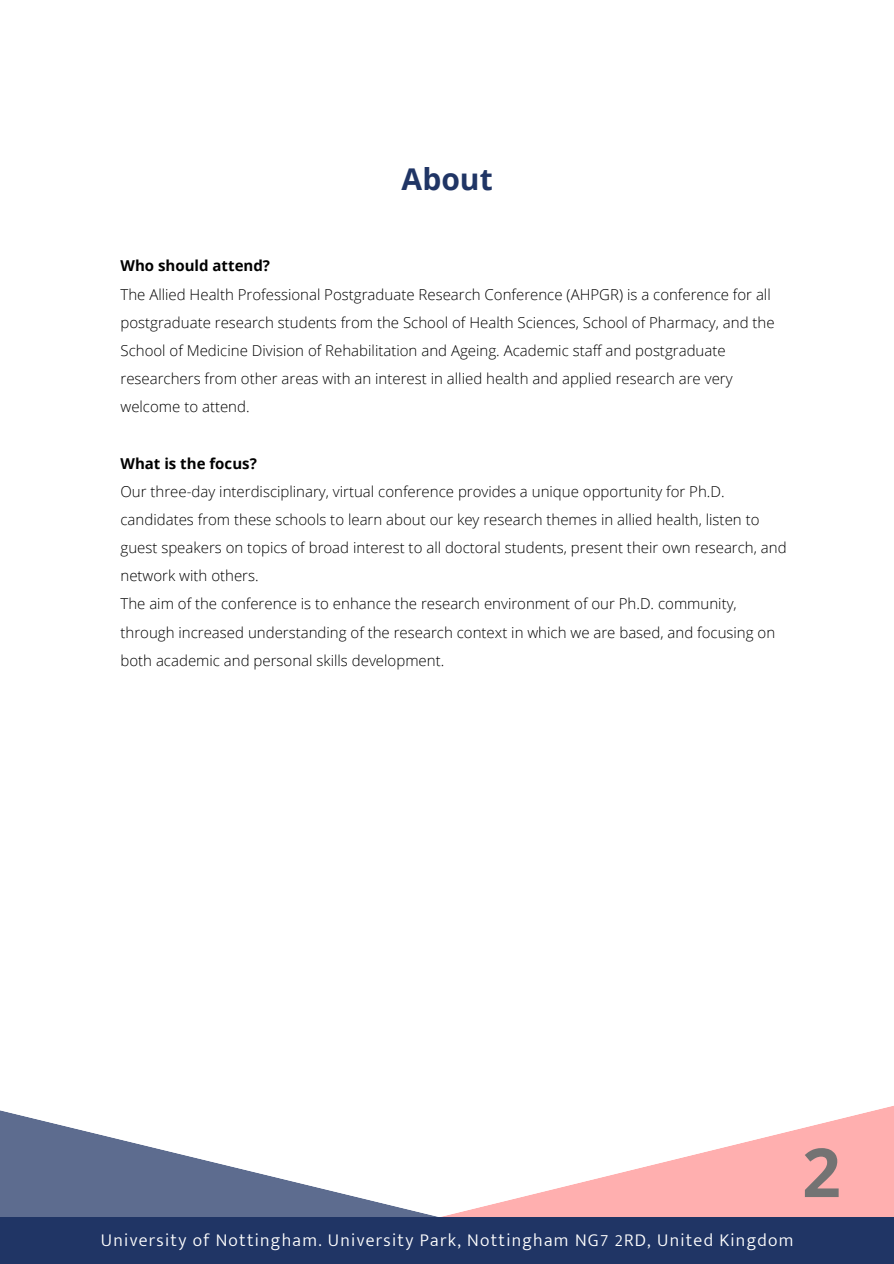
<style>
.page{position:relative;width:894px;height:1264px;background:#fff}
.page>*{position:absolute;margin:0;border:0;box-sizing:border-box;transform-origin:0 0}
.t1{font:700 67.5px "Open Sans";color:#737373}
.t2{font:700 30px "Open Sans";color:#203565}
.t3{font:300 18px "Mukta Mahee";letter-spacing:.07em;color:#fff}
.t4{font:300 15px/28.2px "Open Sans";color:#000}
.t5{font:700 15px "Open Sans";color:#000}
</style>
<div class="page">
<svg style="left:470px;top:1106px;width:423px;height:111px;fill:#ffafaf"></svg>
<svg style="left:0;top:1110px;width:470px;height:107px"></svg>
<div style="left:0;top:1217px;width:893px;height:46px;background:#203565"></div>
<p class="t2" style="left:401px;top:158px;width:93px">About</p>
<p class="t5" style="left:120px;top:255px;width:151px">Who should attend?</p>
<p class="t4" style="left:120px;top:280px;width:655px">The Allied Health Professional Postgraduate Research Conference (AHPGR) is a conference for all postgraduate research students from the School of Health Sciences, School of Pharmacy, and the School of Medicine Division of Rehabilitation and Ageing. Academic staff and postgraduate researchers from other areas with an interest in allied health and applied research are very welcome to attend.</p>
<p class="t5" style="left:120px;top:452px;width:138px">What is the focus?</p>
<p class="t4" style="left:120px;top:477px;width:667px">Our three-day interdisciplinary, virtual conference provides a unique opportunity for Ph.D. candidates from these schools to learn about our key research themes in allied health, listen to guest speakers on topics of broad interest to all doctoral students, present their own research, and network with others.</p>
<p class="t4" style="left:120px;top:589px;width:656px">The aim of the conference is to enhance the research environment of our Ph.D. community, through increased understanding of the research context in which we are based, and focusing on both academic and personal skills development.</p>
<p class="t1" style="left:802px;top:1124px;width:40px">2</p>
<p class="t3" style="left:101px;top:1228px;width:693px">University of Nottingham. University Park, Nottingham NG7 2RD, United Kingdom</p>
</div>
